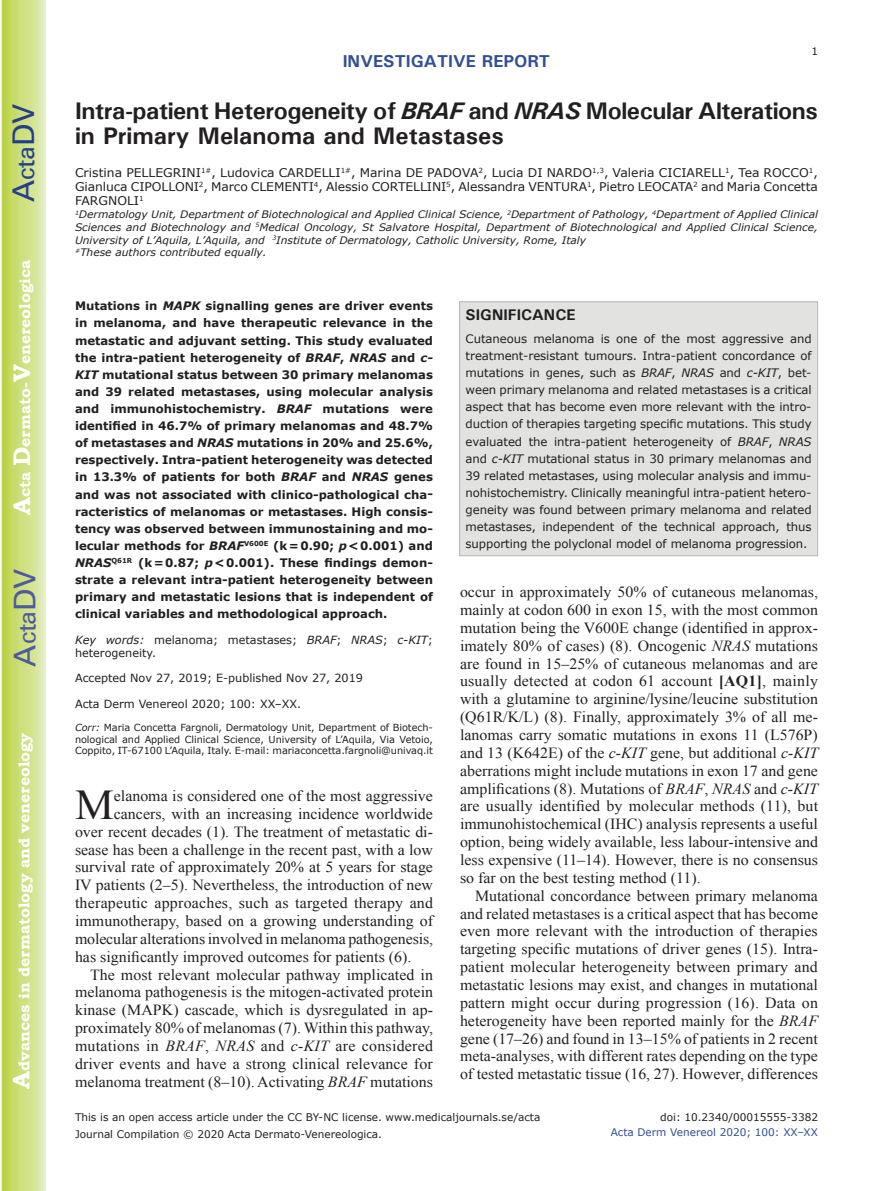
<style>
.page{position:relative;width:893px;height:1191px;background:#fff}
.page>*{position:absolute;margin:0;border:0;box-sizing:border-box;transform-origin:0 0}
.t1{font:42.45px "Times New Roman";color:#231f20}
.t2{font:30px "Univers";color:#4d5a9e}
.t3{font:30px "Univers";color:#253f8e}
.t4{font:700 24px/25.5px "Univers";letter-spacing:-.02em;color:#231f20}
.t5{font:700 17.25px "Univers";color:#324f95}
.t6{font:15.45px/17.9px "Times New Roman";color:#231f20;text-align:justify}
.t7{font:700 15.45px "Bookman Old Style";color:#fff}
.t8{font:700 15.45px "Univers";color:#231f20}
.t9{font:12px/14.4px "Verdana";letter-spacing:-.005em;color:#231f20;text-align:justify}
.t10{font:700 11.7px/17.1px "Verdana";color:#231f20;text-align:justify}
.t11{font:11.7px/17.1px "Verdana";letter-spacing:-.005em;color:#231f20;text-align:justify}
.t12{font:11.25px/13.5px "Verdana";color:#231f20}
.t13{font:10.5px/16.8px "Verdana";color:#231f20}
.t14{font:10.5px "Verdana";color:#324f95}
.t15{font:italic 10.35px/12.8px "Verdana";color:#231f20}
.t16{font:9.75px/11.7px "Verdana";letter-spacing:-.005em;color:#231f20;text-align:justify}
.s1{font-size:24px}
.s2{font-style:italic}
.s3{font-weight:700}
</style>
<div class="page">
<svg style="left:1px;top:0;width:45px;height:1191px;background:#cfe084"></svg>
<div style="left:459px;top:301px;width:359px;height:255px;background:#e2e2e1;border:1px solid #bab5b4"></div>
<h2 class="t3" style="left:6px;top:202px;width:100px;rotate:-90deg">A<span class="s1">cta</span>DV</h2>
<p class="t7" style="left:15px;top:515px;width:257px;rotate:-90deg"><span class="s1">A</span>cta <span class="s1">D</span>ermato-<span class="s1">V</span>enereologica</p>
<h2 class="t2" style="left:7px;top:666px;width:100px;rotate:-90deg">A<span class="s1">cta</span>DV</h2>
<p class="t7" style="left:15px;top:1088px;width:357px;rotate:-90deg"><span class="s1">A</span>dvances in dermatology and venereology</p>
<p class="t5" style="left:343px;top:50px;width:209px">INVESTIGATIVE REPORT</p>
<p class="t13" style="left:811px;top:43px;width:8px">1</p>
<h3 class="t4" style="left:75px;top:97px;width:744px">Intra-patient Heterogeneity of <span class="s2">BRAF</span> and <span class="s2">NRAS</span> Molecular Alterations in Primary Melanoma and Metastases</h3>
<p class="t9" style="left:75px;top:165px;width:744px">Cristina PELLEGRINI<sup>1#</sup>, Ludovica CARDELLI<sup>1#</sup>, Marina DE PADOVA<sup>2</sup>, Lucia DI NARDO<sup>1,3</sup>, Valeria CICIARELL<sup>1</sup>, Tea ROCCO<sup>1</sup>, Gianluca CIPOLLONI<sup>2</sup>, Marco CLEMENTI<sup>4</sup>, Alessio CORTELLINI<sup>5</sup>, Alessandra VENTURA<sup>1</sup>, Pietro LEOCATA<sup>2</sup> and Maria Concetta FARGNOLI<sup>1</sup></p>
<p class="t15" style="left:75px;top:208px;width:744px"><sup>1</sup>Dermatology Unit, Department of Biotechnological and Applied Clinical Science, <sup>2</sup>Department of Pathology, <sup>4</sup>Department of Applied Clinical Sciences and Biotechnology and <sup>5</sup>Medical Oncology, St Salvatore Hospital, Department of Biotechnological and Applied Clinical Science, University of L’Aquila, L’Aquila, and <sup>3</sup>Institute of Dermatology, Catholic University, Rome, Italy<br><sup>#</sup>These authors contributed equally.</p>
<p class="t10" style="left:75px;top:297px;width:359px">Mutations in <span class="s2">MAPK</span> signalling genes are driver events in melanoma, and have therapeutic relevance in the metastatic and adjuvant setting. This study evaluated the intra-patient heterogeneity of <span class="s2">BRAF</span>, <span class="s2">NRAS</span> and <span class="s2">c-KIT</span> mutational status between 30 primary melanomas and 39 related metastases, using molecular analysis and immunohistochemistry. <span class="s2">BRAF</span> mutations were identified in 46.7% of primary melanomas and 48.7% of metastases and <span class="s2">NRAS</span> mutations in 20% and 25.6%, respectively. Intra-patient heterogeneity was detected in 13.3% of patients for both <span class="s2">BRAF</span> and <span class="s2">NRAS</span> genes and was not associated with clinico-pathological cha&shy;racteristics of melanomas or metastases. High consis&shy;tency was observed between immunostaining and mo&shy;lecular methods for <span class="s2">BRAF</span><sup>V600E</sup> (k=0.90; <span class="s2">p</span>&lt;0.001) and <span class="s2">NRAS</span><sup>Q61R</sup> (k=0.87; <span class="s2">p</span>&lt;0.001). These findings demon&shy;strate a relevant intra-patient heterogeneity between primary and metastatic lesions that is independent of clinical variables and methodological approach.</p>
<p class="t12" style="left:75px;top:633px;width:359px"><span class="s2">Key words:</span> melanoma; metastases; <span class="s2">BRAF</span>; <span class="s2">NRAS</span>; <span class="s2">c-KIT</span>; heterogeneity.</p>
<p class="t12" style="left:75px;top:672px;width:289px">Accepted Nov 27, 2019; E-published Nov 27, 2019</p>
<p class="t12" style="left:75px;top:697px;width:228px">Acta Derm Venereol 2020; 100: XX–XX.</p>
<p class="t16" style="left:75px;top:722px;width:360px"><span class="s2">Corr:</span> Maria Concetta Fargnoli, Dermatology Unit, Department of Biotech&shy;nological and Applied Clinical Science, University of L’Aquila, Via Vetoio, Coppito, IT-67100 L’Aquila, Italy. E-mail: mariaconcetta.fargnoli@univaq.it</p>
<h1 class="t1" style="left:75px;top:776px;width:40px">M</h1>
<p class="t6" style="left:114px;top:786px;width:321px">elanoma is considered one of the most aggressive</p>
<p class="t6" style="left:114px;top:804px;width:321px">cancers, with an increasing incidence worldwide</p>
<p class="t6" style="left:75px;top:822px;width:359px">over recent decades (1). The treatment of metastatic di-</p>
<p class="t6" style="left:75px;top:840px;width:359px">sease has been a challenge in the recent past, with a low</p>
<p class="t6" style="left:75px;top:858px;width:360px">survival rate of approximately 20% at 5 years for stage</p>
<p class="t6" style="left:75px;top:876px;width:359px">IV patients (2–5). Nevertheless, the introduction of new</p>
<p class="t6" style="left:75px;top:893px;width:360px">therapeutic approaches, such as targeted therapy and</p>
<p class="t6" style="left:75px;top:911px;width:360px">immunotherapy, based on a growing understanding of</p>
<p class="t6" style="left:75px;top:929px;width:360px">molecular alterations involved in melanoma pathogenesis,</p>
<p class="t6" style="left:75px;top:947px;width:338px">has significantly improved outcomes for patients (6).</p>
<p class="t6" style="left:90px;top:965px;width:344px">The most relevant molecular pathway implicated in</p>
<p class="t6" style="left:75px;top:983px;width:360px">melanoma pathogenesis is the mitogen-activated protein</p>
<p class="t6" style="left:75px;top:1001px;width:359px">kinase (MAPK) cascade, which is dysregulated in ap-</p>
<p class="t6" style="left:75px;top:1018px;width:360px">proximately 80% of melanomas (7). Within this pathway,</p>
<p class="t6" style="left:75px;top:1036px;width:360px">mutations in <span class="s2">BRAF</span>, <span class="s2">NRAS</span> and <span class="s2">c-KIT</span> are considered</p>
<p class="t6" style="left:75px;top:1054px;width:359px">driver events and have a strong clinical relevance for</p>
<p class="t6" style="left:75px;top:1072px;width:360px">melanoma treatment (8–10). Activating <span class="s2">BRAF</span> mutations</p>
<p class="t8" style="left:466px;top:305px;width:112px">SIGNIFICANCE</p>
<p class="t11" style="left:466px;top:330px;width:348px">Cutaneous melanoma is one of the most aggressive and treatment-resistant tumours. Intra-patient concordance of mutations in genes, such as <span class="s2">BRAF</span>, <span class="s2">NRAS</span> and <span class="s2">c-KIT</span>, bet&shy;ween primary melanoma and related metastases is a critical aspect that has become even more relevant with the intro&shy;duction of therapies targeting specific mutations. This study evaluated the intra-patient heterogeneity of <span class="s2">BRAF</span>, <span class="s2">NRAS </span>and <span class="s2">c-KIT</span> mutational status in 30 primary melanomas and 39 related metastases, using molecular analysis and immu&shy;nohistochemistry. Clinically meaningful intra-patient hetero&shy;geneity was found between primary melanoma and related metastases, independent of the technical approach, thus supporting the polyclonal model of melanoma progression.</p>
<p class="t6" style="left:460px;top:583px;width:360px">occur in approximately 50% of cutaneous melanomas, mainly at codon 600 in exon 15, with the most common mutation being the V600E change (identified in approx&shy;imately 80% of cases) (8). Oncogenic <span class="s2">NRAS</span> mutations are found in 15–25% of cutaneous melanomas and are usually detected at codon 61 account <span class="s3">[AQ1]</span>, mainly with a glutamine to arginine/lysine/leucine substitution (Q61R/K/L) (8). Finally, approximately 3% of all me&shy;lanomas carry somatic mutations in exons 11 (L576P) and 13 (K642E) of the <span class="s2">c-KIT</span> gene, but additional <span class="s2">c-KIT </span>aberrations might include mutations in exon 17 and gene amplifications (8). Mutations of <span class="s2">BRAF</span>, <span class="s2">NRAS</span> and <span class="s2">c-KIT </span>are usually identified by molecular methods (11), but immunohistochemical (IHC) analysis represents a useful option, being widely available, less labour-intensive and less expensive (11–14). However, there is no consensus so far on the best testing method (11).</p>
<p class="t6" style="left:460px;top:886px;width:360px;text-indent:15px">Mutational concordance between primary melanoma and related metastases is a critical aspect that has become even more relevant with the introduction of therapies targeting specific mutations of driver genes (15). Intra&shy;patient molecular heterogeneity between primary and metastatic lesions may exist, and changes in mutational pattern might occur during progression (16). Data on heterogeneity have been reported mainly for the <span class="s2">BRAF </span>gene (17–26) and found in 13–15% of patients in 2 recent meta-analyses, with different rates depending on the type of tested metastatic tissue (16, 27). However, differences</p>
<p class="t13" style="left:75px;top:1108px;width:467px">This is an open access article under the CC BY-NC license. www.medicaljournals.se/acta<br>Journal Compilation © 2020 Acta Dermato-Venereologica.</p>
<p class="t13" style="left:660px;top:1108px;width:159px">doi: 10.2340/00015555-3382</p>
<p class="t14" style="left:611px;top:1125px;width:209px">Acta Derm Venereol 2020; 100: XX–XX</p>
</div>
